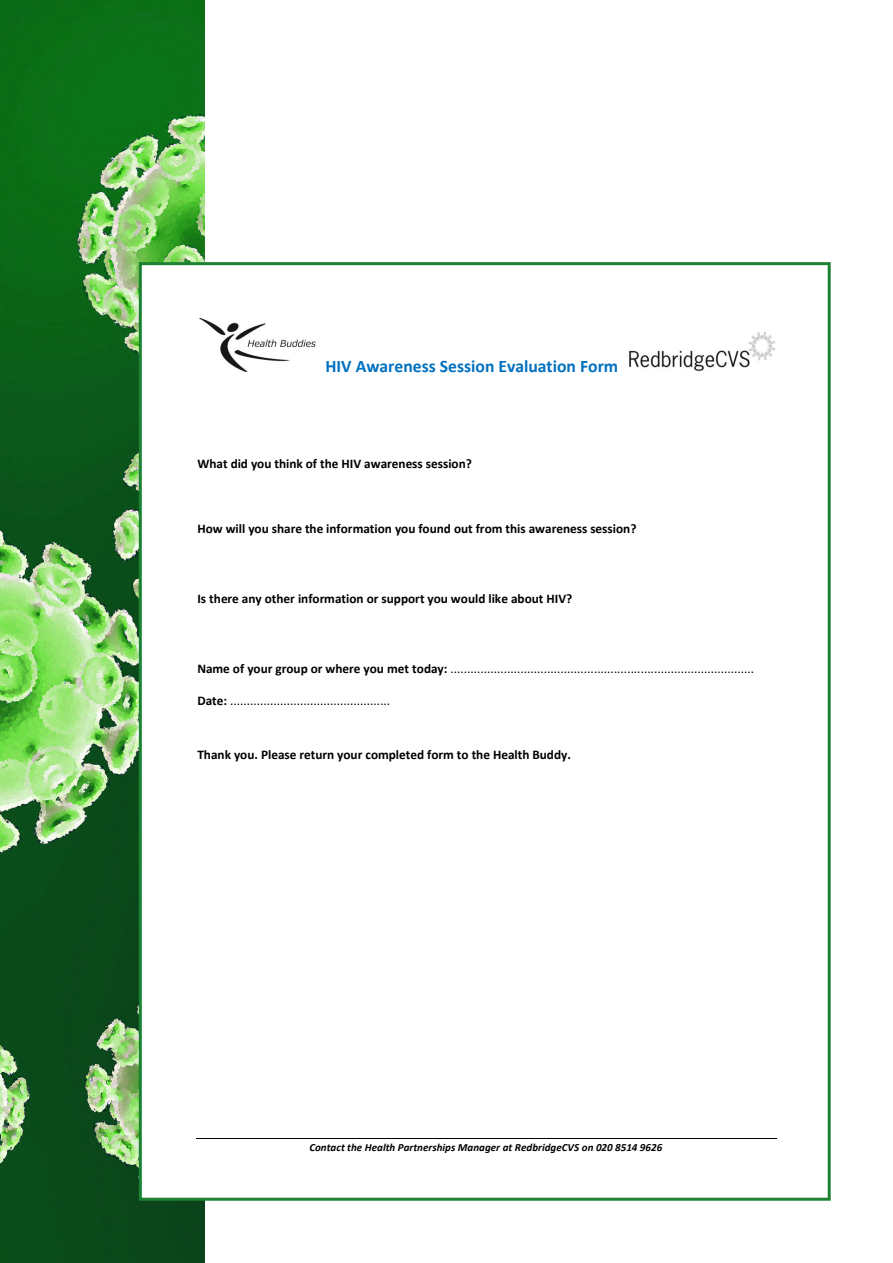
<style>
.page{position:relative;width:893px;height:1263px;background:#fff}
.page>*{position:absolute;margin:0;border:0;box-sizing:border-box;transform-origin:0 0}
.t1{font:700 17.55px "Calibri";color:#0070c0}
.t2{font:700 13.2px "Calibri";color:#000}
.t3{font:13.2px "Calibri";color:#000}
.t4{font:italic 700 10.95px "Calibri";color:#000}
.s1{font-weight:700}
</style>
<div class="page">
<img style="left:0;top:0;width:204px;height:1263px">
<div style="left:140px;top:264px;width:689px;height:935px;background:#fff"></div>
<hr style="left:196px;top:1139px;width:580px;height:1px;background:#000">
<img style="left:199px;top:318px;width:117px;height:54px">
<img style="left:629px;top:332px;width:146px;height:39px">
<p class="t1" style="left:325px;top:355px;width:294px">HIV Awareness Session Evaluation Form</p>
<p class="t2" style="left:197px;top:455px;width:276px">What did you think of the HIV awareness session?</p>
<p class="t2" style="left:197px;top:520px;width:441px">How will you share the information you found out from this awareness session?</p>
<p class="t2" style="left:197px;top:590px;width:377px">Is there any other information or support you would like about HIV?</p>
<p class="t3" style="left:197px;top:660px;width:558px"><span class="s1">Name of your group or where you met today:</span> ...........................................................................................</p>
<p class="t3" style="left:197px;top:692px;width:194px"><span class="s1">Date:</span> ................................................</p>
<p class="t2" style="left:197px;top:746px;width:375px">Thank you. Please return your completed form to the Health Buddy.</p>
<p class="t4" style="left:309px;top:1140px;width:354px">Contact the Health Partnerships Manager at RedbridgeCVS on 020 8514 9626</p>
</div>
